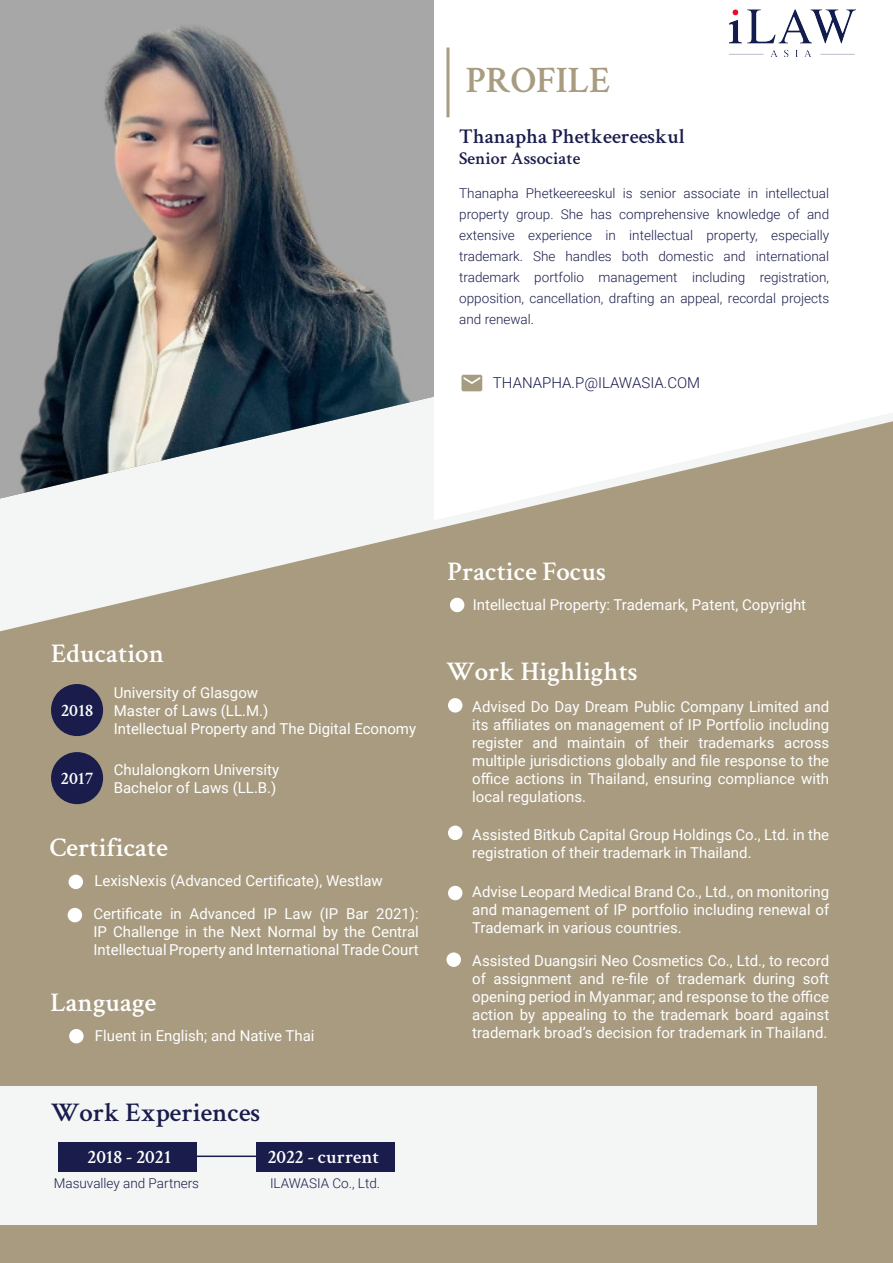
<style>
.page{position:relative;width:893px;height:1263px;background:#fff}
.page>*{position:absolute;margin:0;border:0;box-sizing:border-box;transform-origin:0 0}
.t1{font:600 37.5px "Crimson Text";color:#a89b80}
.t2{font:600 27px "Crimson Text";color:#fff}
.t3{font:600 27px "Crimson Text";color:#1a1d4c}
.t4{font:600 21px "Crimson Text";color:#1a1d4c}
.t5{font:600 19.5px "Crimson Text";color:#fff}
.t6{font:600 18px "Crimson Text";color:#1a1d4c}
.t7{font:600 18px "Crimson Text";color:#fff}
.t8{font:15px/18px "Roboto";color:#fff;text-align:justify}
.t9{font:300 15px "Roboto";color:#1a1d4c}
.t10{font:300 13.5px/21px "Roboto";color:#1a1d4c;text-align:justify}
</style>
<div class="page">
<div style="left:0;top:631px;width:893px;height:632px;background:#a89b80"></div>
<img style="left:0;top:0;width:434px;height:412px">
<svg style="left:0;top:412px;width:893px;height:219px;fill:#a89b80"></svg>
<hr style="left:446px;top:48px;width:3px;height:69px;background:#a89b80">
<div style="left:51px;top:684px;width:52px;height:52px;background:#1a1d4c;border-radius:50%"></div>
<div style="left:0;top:1086px;width:816px;height:139px;background:#f3f6f4"></div>
<hr style="left:58px;top:1155px;width:323px;height:2px;background:#1a1d4c">
<div style="left:256px;top:1142px;width:138px;height:30px;background:#1a1d4c"></div>
<svg style="left:461px;top:375px;width:21px;height:16px"></svg>
<img style="left:729px;top:10px;width:126px;height:47px">
<div style="left:450px;top:598px;width:14px;height:14px;background:#fff;border-radius:50%"></div>
<div style="left:58px;top:1142px;width:139px;height:30px;background:#1a1d4c"></div>
<div style="left:448px;top:698px;width:14px;height:14px;background:#fff;border-radius:50%"></div>
<div style="left:448px;top:826px;width:14px;height:14px;background:#fff;border-radius:50%"></div>
<div style="left:446px;top:952px;width:15px;height:15px;background:#fff;border-radius:50%"></div>
<div style="left:69px;top:1029px;width:15px;height:14px;background:#fff;border-radius:50%"></div>
<div style="left:448px;top:886px;width:14px;height:14px;background:#fff;border-radius:50%"></div>
<div style="left:51px;top:752px;width:52px;height:52px;background:#1a1d4c;border-radius:50%"></div>
<div style="left:69px;top:875px;width:14px;height:14px;background:#fff;border-radius:50%"></div>
<div style="left:68px;top:908px;width:14px;height:14px;background:#fff;border-radius:50%"></div>
<p class="t1" style="left:466px;top:53px;width:146px">PROFILE</p>
<p class="t4" style="left:459px;top:121px;width:227px">Thanapha Phetkeereeskul</p>
<p class="t6" style="left:459px;top:145px;width:123px">Senior Associate</p>
<p class="t10" style="left:459px;top:183px;width:371px">Thanapha Phetkeereeskul is senior associate in intellectual property group. She has comprehensive knowledge of and extensive experience in intellectual property, especially trademark. She handles both domestic and international trademark portfolio management including registration, opposition, cancellation, drafting an appeal, recordal projects and renewal.</p>
<p class="t9" style="left:493px;top:372px;width:209px">THANAPHA.P@ILAWASIA.COM</p>
<p class="t2" style="left:51px;top:635px;width:115px">Education</p>
<p class="t8" style="left:114px;top:683px;width:304px;text-align:left">University of Glasgow<br>Master of Laws (LL.M.)<br>Intellectual Property and The Digital Economy</p>
<p class="t7" style="left:61px;top:698px;width:34px">2018</p>
<p class="t7" style="left:61px;top:766px;width:34px">2017</p>
<p class="t8" style="left:114px;top:760px;width:167px">Chulalongkorn University<br>Bachelor of Laws (LL.B.)</p>
<p class="t2" style="left:50px;top:828px;width:120px">Certificate</p>
<p class="t8" style="left:94px;top:871px;width:290px">LexisNexis (Advanced Certificate), Westlaw</p>
<p class="t8" style="left:93px;top:904px;width:327px">Certificate in Advanced IP Law (IP Bar 2021):<br>IP Challenge in the Next Normal by the Central Intellectual Property and International Trade Court</p>
<p class="t2" style="left:50px;top:983px;width:107px">Language</p>
<p class="t8" style="left:95px;top:1026px;width:221px">Fluent in English; and Native Thai</p>
<p class="t3" style="left:51px;top:1093px;width:211px">Work Experiences</p>
<p class="t5" style="left:88px;top:1143px;width:85px">2018 - 2021</p>
<p class="t10" style="left:54px;top:1172px;width:147px">Masuvalley and Partners</p>
<p class="t5" style="left:268px;top:1143px;width:113px">2022 - current</p>
<p class="t10" style="left:270px;top:1172px;width:112px">ILAWASIA Co., Ltd.</p>
<p class="t2" style="left:448px;top:552px;width:160px">Practice Focus</p>
<p class="t8" style="left:473px;top:595px;width:335px">Intellectual Property: Trademark, Patent, Copyright</p>
<p class="t2" style="left:446px;top:652px;width:193px">Work Highlights</p>
<p class="t8" style="left:472px;top:697px;width:358px">Advised Do Day Dream Public Company Limited and its affiliates on management of IP Portfolio including register and maintain of their trademarks across multiple jurisdictions globally and file response to the office actions in Thailand, ensuring compliance with local regulations.</p>
<p class="t8" style="left:472px;top:825px;width:358px">Assisted Bitkub Capital Group Holdings Co., Ltd. in the registration of their trademark in Thailand.</p>
<p class="t8" style="left:472px;top:882px;width:358px">Advise Leopard Medical Brand Co., Ltd., on monitoring and management of IP portfolio including renewal of Trademark in various countries.</p>
<p class="t8" style="left:472px;top:951px;width:358px">Assisted Duangsiri Neo Cosmetics Co., Ltd., to record of assignment and re-file of trademark during soft opening period in Myanmar; and response to the office action by appealing to the trademark board against trademark broad’s decision for trademark in Thailand.</p>
</div>
